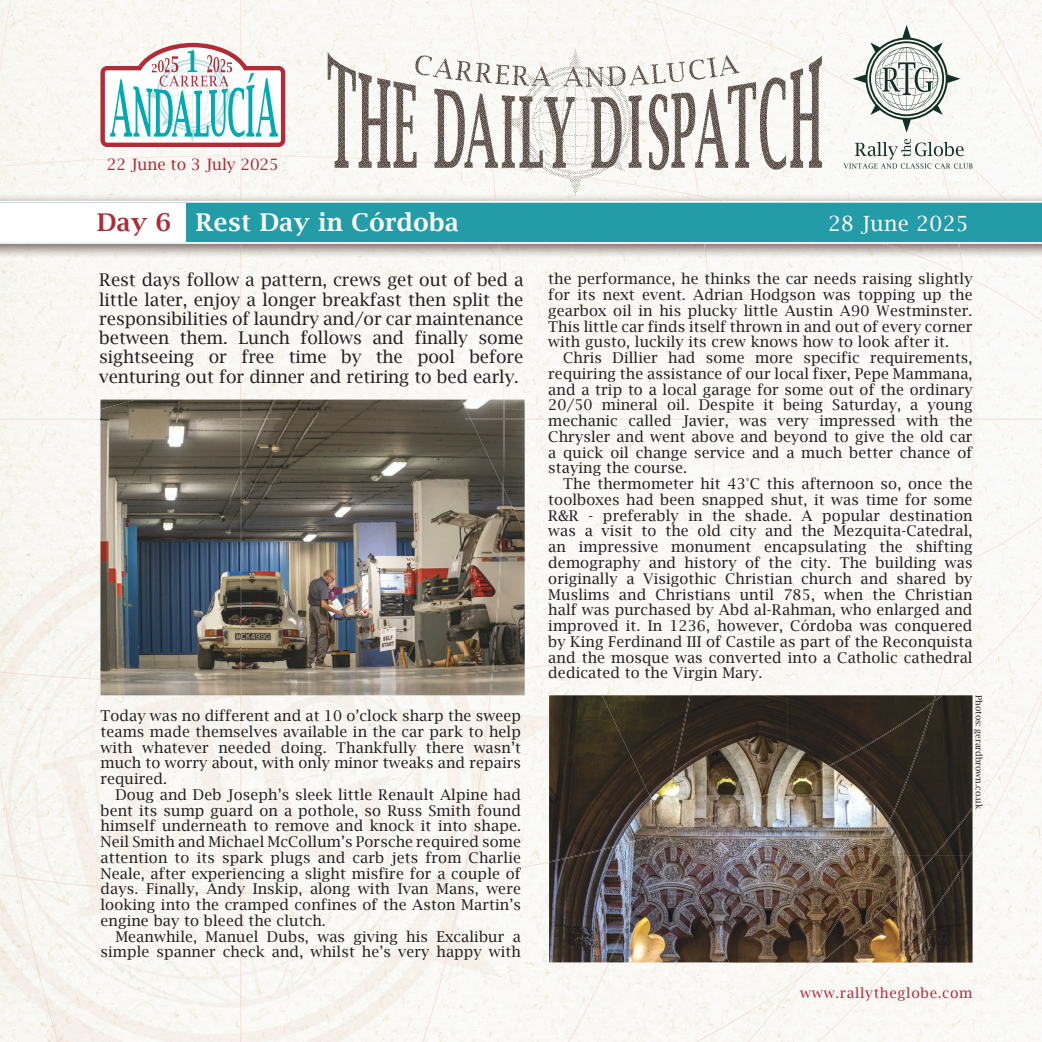
<style>
.page{position:relative;width:1042px;height:1042px;background:#f9f9f5}
.page>*{position:absolute;margin:0;border:0;box-sizing:border-box;transform-origin:0 0}
.t1{font:600 24.5px "Lucida Bright";letter-spacing:.02em;color:#fff}
.t2{font:21px "Lucida Bright";letter-spacing:.02em;color:#fff}
.t3{font:17.5px/19.2px "Lucida Bright";letter-spacing:-.005em;color:#231f20;text-align:justify}
.t4{font:15.75px "Lucida Bright";color:#b12a37}
.t5{font:14.88px/15.8px "Lucida Bright";letter-spacing:.01em;color:#231f20;text-align:justify}
.t6{font:14px "Lucida Bright";letter-spacing:.05em;color:#b12a37}
.t7{font:8.75px "Lucida Bright";color:#231f20}
.s1{color:#b12a37}
</style>
<div class="page">
<div style="left:135px;top:319px;width:326px;height:80px;background:#f9f8f4"></div>
<svg style="left:240px;top:370px;width:1px;height:29px"></svg>
<img style="left:62px;top:697px;width:291px;height:345px">
<img style="left:353px;top:639px;width:237px;height:403px">
<div style="left:589px;top:962px;width:178px;height:80px;background:#f9f8f4"></div>
<img style="left:0;top:409px;width:117px;height:288px">
<img style="left:117px;top:695px;width:237px;height:2px">
<img style="left:589px;top:668px;width:13px;height:27px">
<div style="left:525px;top:533px;width:50px;height:107px;background:#f9f9f6"></div>
<img style="left:63px;top:419px;width:37px;height:1px">
<img style="left:0;top:672px;width:62px;height:370px">
<img style="left:12px;top:673px;width:88px;height:6px">
<img style="left:240px;top:695px;width:66px;height:198px">
<img style="left:525px;top:662px;width:46px;height:6px">
<img style="left:472px;top:695px;width:69px;height:180px">
<img style="left:555px;top:660px;width:31px;height:5px">
<img style="left:61px;top:882px;width:62px;height:7px">
<img style="left:123px;top:868px;width:123px;height:53px">
<img style="left:305px;top:827px;width:168px;height:65px">
<img style="left:240px;top:920px;width:1px;height:122px">
<img style="left:380px;top:867px;width:103px;height:128px">
<svg style="left:540px;top:861px;width:9px;height:3px"></svg>
<img style="left:422px;top:994px;width:15px;height:48px">
<img style="left:578px;top:962px;width:31px;height:63px">
<img style="left:568px;top:1023px;width:11px;height:19px">
<img style="left:695px;top:1009px;width:65px;height:33px">
<img style="left:0;top:194px;width:240px;height:64px">
<img style="left:240px;top:194px;width:802px;height:64px">
<svg style="left:0;top:201px;width:1042px;height:43px;background:#38a5af"></svg>
<svg style="left:843px;top:139px;width:129px;height:30px"></svg>
<svg style="left:852px;top:25px;width:108px;height:108px"></svg>
<svg style="left:100px;top:43px;width:185px;height:104px"></svg>
<img style="left:320px;top:37px;width:510px;height:161px">
<div style="left:0;top:203px;width:185px;height:39px;background:#fff"></div>
<img style="left:470px;top:399px;width:55px;height:6px">
<img style="left:100px;top:399px;width:364px;height:237px">
<img style="left:464px;top:405px;width:61px;height:231px">
<img style="left:100px;top:636px;width:425px;height:59px">
<img style="left:221px;top:399px;width:62px;height:237px">
<img style="left:464px;top:419px;width:40px;height:217px">
<img style="left:282px;top:419px;width:182px;height:1px">
<img style="left:653px;top:695px;width:194px;height:160px">
<img style="left:729px;top:855px;width:243px;height:107px">
<img style="left:660px;top:695px;width:63px;height:107px">
<img style="left:847px;top:695px;width:125px;height:214px">
<img style="left:747px;top:755px;width:101px;height:47px">
<img style="left:729px;top:802px;width:22px;height:11px">
<img style="left:809px;top:902px;width:39px;height:60px">
<img style="left:847px;top:909px;width:88px;height:53px">
<img style="left:549px;top:802px;width:180px;height:160px">
<img style="left:549px;top:695px;width:104px;height:107px">
<img style="left:549px;top:818px;width:118px;height:144px">
<p class="t4" style="left:107px;top:155px;width:173px">22 June to 3 July 2025</p>
<h1 class="t1" style="left:97px;top:208px;width:363px"><span class="s1">Day 6</span> Rest Day in Córdoba</h1>
<h2 class="t2" style="left:828px;top:211px;width:142px">28 June 2025</h2>
<p class="t3" style="left:99px;top:270px;width:426px">Rest days follow a pattern, crews get out of bed a little later, enjoy a longer breakfast then split the responsibilities of laundry and/or car maintenance between them. Lunch follows and finally some sightseeing or free time by the pool before venturing out for dinner and retiring to bed early.</p>
<p class="t5" style="left:548px;top:271px;width:426px">the performance, he thinks the car needs raising slightly for its next event. Adrian Hodgson was topping up the gearbox oil in his plucky little Austin A90 Westminster.<br>This little car finds itself thrown in and out of every corner with gusto, luckily its crew knows how to look after it.</p>
<p class="t5" style="left:548px;top:350px;width:426px;text-indent:15px">Chris Dillier had some more specific requirements, requiring the assistance of our local fixer, Pepe Mammana, and a trip to a local garage for some out of the ordinary 20/50 mineral oil. Despite it being Saturday, a young mechanic called Javier, was very impressed with the Chrysler and went above and beyond to give the old car a quick oil change service and a much better chance of staying the course.</p>
<p class="t5" style="left:548px;top:476px;width:426px;text-indent:15px">The thermometer hit 43°C this afternoon so, once the toolboxes had been snapped shut, it was time for some R&amp;R - preferably in the shade. A popular destination was a visit to the old city and the Mezquita-Catedral, an impressive monument encapsulating the shifting demography and history of the city. The building was originally a Visigothic Christian church and shared by Muslims and Christians until 785, when the Christian half was purchased by Abd al-Rahman, who enlarged and improved it. In 1236, however, Córdoba was conquered by King Ferdinand III of Castile as part of the Reconquista and the mosque was converted into a Catholic cathedral dedicated to the Virgin Mary.</p>
<p class="t5" style="left:100px;top:708px;width:422px">Today was no different and at 10 o’clock sharp the sweep teams made themselves available in the car park to help with whatever needed doing. Thankfully there wasn’t much to worry about, with only minor tweaks and repairs required.</p>
<p class="t5" style="left:100px;top:786px;width:422px;text-indent:15px">Doug and Deb Joseph’s sleek little Renault Alpine had bent its sump guard on a pothole, so Russ Smith found himself underneath to remove and knock it into shape.<br>Neil Smith and Michael McCollum’s Porsche required some attention to its spark plugs and carb jets from Charlie Neale, after experiencing a slight misfire for a couple of days. Finally, Andy Inskip, along with Ivan Mans, were looking into the cramped confines of the Aston Martin’s engine bay to bleed the clutch.</p>
<p class="t5" style="left:100px;top:928px;width:422px;text-align:right">Meanwhile, Manuel Dubs, was giving his Excalibur a simple spanner check and, whilst he’s very happy with</p>
<p class="t7" style="left:984px;top:695px;width:115px;rotate:90deg">Photos: gerardbrown.co.uk</p>
<p class="t6" style="left:800px;top:985px;width:174px">www.rallytheglobe.com</p>
</div>
